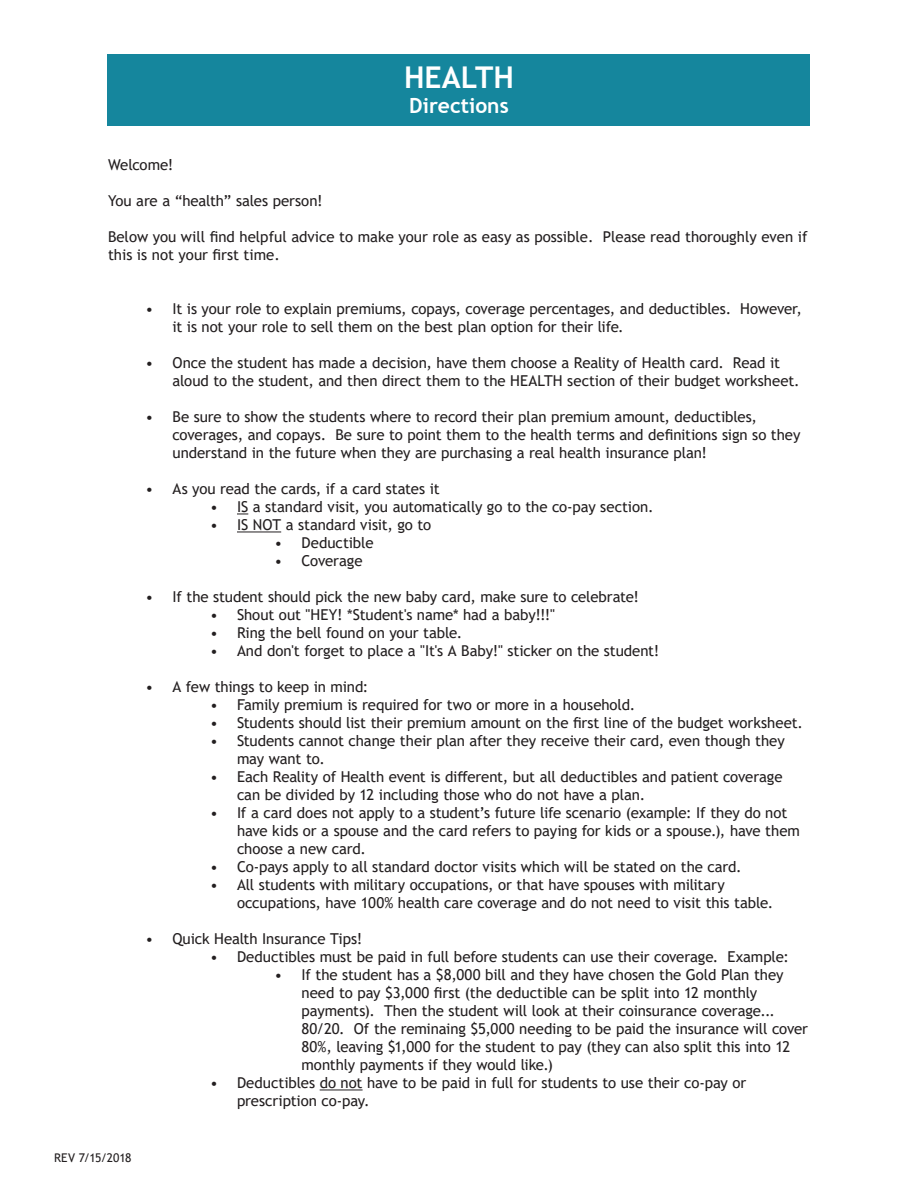
<style>
.page{position:relative;width:918px;height:1188px;background:#fff}
.page>*{position:absolute;margin:0;border:0;box-sizing:border-box;transform-origin:0 0}
.t1{font:700 30px "Trebuchet MS";color:#fff}
.t2{font:700 21px "Trebuchet MS";color:#fff}
.t3{font:15px/18px "Trebuchet MS";letter-spacing:-.005em;color:#231f20}
.t4{font:12px "Trebuchet MS";letter-spacing:-.005em;color:#231f20}
</style>
<div class="page">
<div style="left:108px;top:54px;width:702px;height:72px;background:#15869d"></div>
<hr style="left:237px;top:532px;width:44px;height:1px;background:#231f20">
<hr style="left:320px;top:1090px;width:43px;height:1px;background:#231f20">
<p class="t1" style="left:404px;top:59px;width:111px">HEALTH</p>
<p class="t2" style="left:409px;top:93px;width:101px">Directions</p>
<p class="t3" style="left:108px;top:156px;width:67px">Welcome!</p>
<p class="t3" style="left:108px;top:192px;width:216px">You are a “health” sales person!</p>
<p class="t3" style="left:108px;top:228px;width:701px">Below you will find helpful advice to make your role as easy as possible. Please read thoroughly even if this is not your first time.</p>
<p class="t3" style="left:172px;top:300px;width:631px;text-indent:-27px">• It is your role to explain premiums, copays, coverage percentages, and deductibles. However, it is not your role to sell them on the best plan option for their life.</p>
<p class="t3" style="left:172px;top:354px;width:629px;text-indent:-27px">• Once the student has made a decision, have them choose a Reality of Health card. Read it aloud to the student, and then direct them to the HEALTH section of their budget worksheet.</p>
<p class="t3" style="left:172px;top:408px;width:629px;text-indent:-27px">• Be sure to show the students where to record their plan premium amount, deductibles, coverages, and copays. Be sure to point them to the health terms and definitions sign so they understand in the future when they are purchasing a real health insurance plan!</p>
<p class="t3" style="left:146px;top:480px;width:296px">• As you read the cards, if a card states it</p>
<p class="t3" style="left:210px;top:498px;width:445px">• IS a standard visit, you automatically go to the co-pay section.</p>
<p class="t3" style="left:210px;top:516px;width:223px">• IS NOT a standard visit, go to</p>
<p class="t3" style="left:274px;top:534px;width:101px">• Deductible</p>
<p class="t3" style="left:274px;top:552px;width:90px">• Coverage</p>
<p class="t3" style="left:146px;top:588px;width:495px">• If the student should pick the new baby card, make sure to celebrate!</p>
<p class="t3" style="left:210px;top:606px;width:347px">• Shout out "HEY! *Student's name* had a baby!!!"</p>
<p class="t3" style="left:210px;top:624px;width:254px">• Ring the bell found on your table.</p>
<p class="t3" style="left:210px;top:642px;width:451px">• And don't forget to place a "It's A Baby!" sticker on the student!</p>
<p class="t3" style="left:146px;top:678px;width:224px">• A few things to keep in mind:</p>
<p class="t3" style="left:210px;top:696px;width:427px">• Family premium is required for two or more in a household.</p>
<p class="t3" style="left:210px;top:714px;width:594px">• Students should list their premium amount on the first line of the budget worksheet.</p>
<p class="t3" style="left:237px;top:732px;width:549px;text-indent:-27px">• Students cannot change their plan after they receive their card, even though they may want to.</p>
<p class="t3" style="left:237px;top:768px;width:547px;text-indent:-27px">• Each Reality of Health event is different, but all deductibles and patient coverage can be divided by 12 including those who do not have a plan.</p>
<p class="t3" style="left:237px;top:804px;width:564px;text-indent:-27px">• If a card does not apply to a student’s future life scenario (example: If they do not have kids or a spouse and the card refers to paying for kids or a spouse.), have them choose a new card.</p>
<p class="t3" style="left:210px;top:858px;width:533px">• Co-pays apply to all standard doctor visits which will be stated on the card.</p>
<p class="t3" style="left:237px;top:876px;width:538px;text-indent:-27px">• All students with military occupations, or that have spouses with military occupations, have 100% health care coverage and do not need to visit this table.</p>
<p class="t3" style="left:146px;top:930px;width:218px">• Quick Health Insurance Tips!</p>
<p class="t3" style="left:210px;top:948px;width:580px">• Deductibles must be paid in full before students can use their coverage. Example:</p>
<p class="t3" style="left:302px;top:966px;width:508px;text-indent:-27px">• If the student has a $8,000 bill and they have chosen the Gold Plan they need to pay $3,000 first (the deductible can be split into 12 monthly payments). Then the student will look at their coinsurance coverage...<br>80/20. Of the reminaing $5,000 needing to be paid the insurance will cover 80%, leaving $1,000 for the student to pay (they can also split this into 12 monthly payments if they would like.)</p>
<p class="t3" style="left:237px;top:1074px;width:511px;text-indent:-27px">• Deductibles do not have to be paid in full for students to use their co-pay or prescription co-pay.</p>
<p class="t4" style="left:54px;top:1150px;width:79px">REV 7/15/2018</p>
</div>
